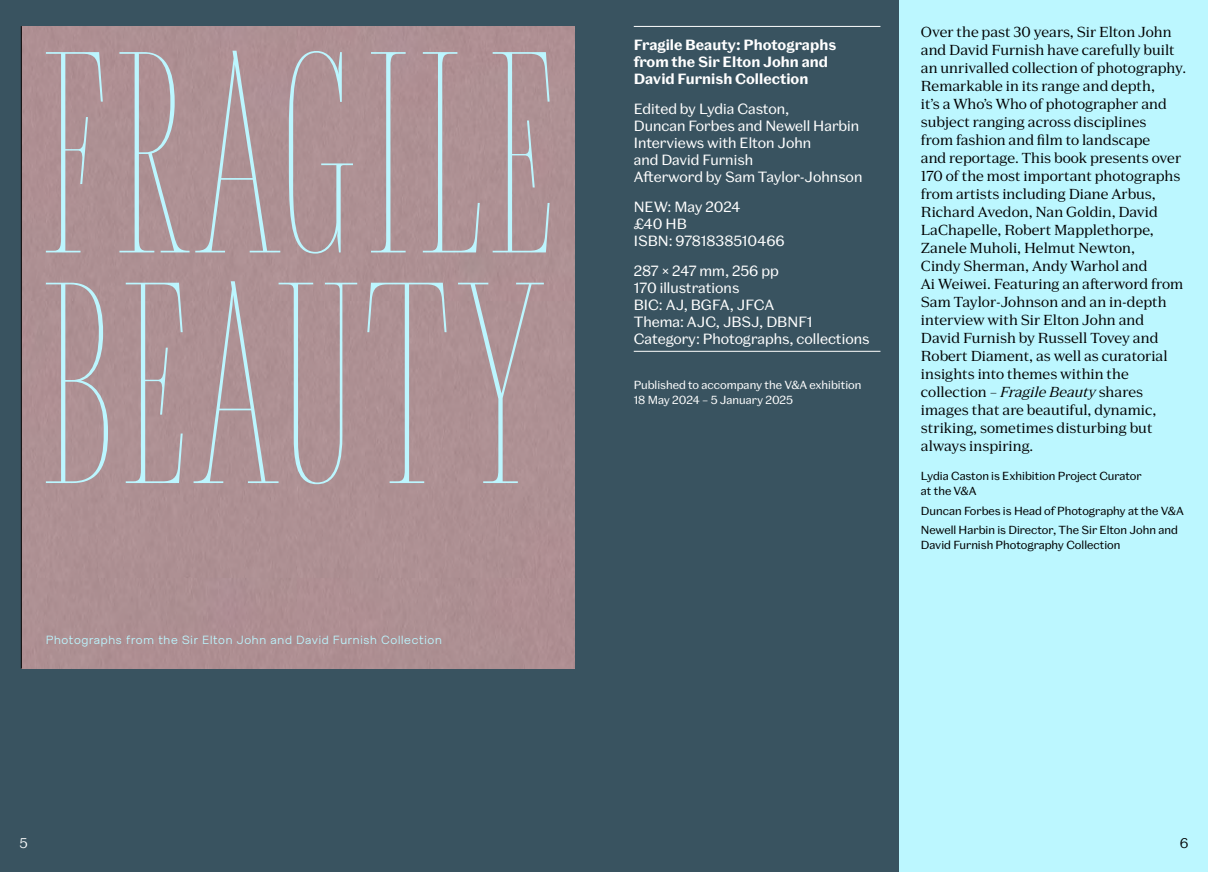
<style>
.page{position:relative;width:1208px;height:872px;background:#fff}
.page>*{position:absolute;margin:0;border:0;box-sizing:border-box;transform-origin:0 0}
.t1{font:14.25px/17.1px "Spiller";color:#fff}
.t2{font:700 14.25px/17.1px "Spiller";color:#fff}
.t3{font:13.95px/18px "Spiller Serif";color:#000}
.t4{font:300 13.5px "Spiller";color:#fff}
.t5{font:300 13.5px "Spiller";color:#000}
.t6{font:12.6px "Friedel Pro";color:#bcf6ff}
.t7{font:11.25px/15px "Spiller";color:#000}
.t8{font:11.25px/15px "Spiller";color:#fff}
.s1{font-style:italic}
</style>
<div class="page">
<div style="left:0;top:0;width:899px;height:872px;background:#395360"></div>
<div style="left:899px;top:0;width:309px;height:872px;background:#bcf7ff"></div>
<hr style="left:634px;top:26px;width:246px;height:1px;background:#fff">
<hr style="left:634px;top:351px;width:246px;height:1px;background:#fff">
<div style="left:22px;top:26px;width:552px;height:642px;background:#ae9093"></div>
<svg style="left:46px;top:51px;width:434px;height:202px;background:#af9a9e"></svg>
<svg style="left:492px;top:52px;width:57px;height:200px;background:#af9ca0"></svg>
<svg style="left:46px;top:281px;width:498px;height:203px;background:#ae999c"></svg>
<hr style="left:21px;top:26px;width:1px;height:642px;background:#000">
<p class="t6" style="left:46px;top:633px;width:398px">Photographs from the Sir Elton John and David Furnish Collection</p>
<p class="t2" style="left:634px;top:36px;width:204px">Fragile Beauty: Photographs from the Sir Elton John and<br>David Furnish Collection</p>
<p class="t1" style="left:634px;top:100px;width:230px">Edited by Lydia Caston,<br>Duncan Forbes and Newell Harbin<br>Interviews with Elton John<br>and David Furnish<br>Afterword by Sam Taylor-Johnson</p>
<p class="t1" style="left:634px;top:198px;width:152px">NEW: May 2024<br>£40 HB<br>ISBN: 9781838510466</p>
<p class="t1" style="left:634px;top:262px;width:237px">287 × 247 mm, 256 pp<br>170 illustrations<br>BIC: AJ, BGFA, JFCA<br>Thema: AJC, JBSJ, DBNF1<br>Category: Photographs, collections</p>
<p class="t8" style="left:634px;top:378px;width:229px">Published to accompany the V&amp;A exhibition<br>18 May 2024 – 5 January 2025</p>
<p class="t3" style="left:921px;top:23px;width:267px">Over the past 30 years, Sir Elton John and David Furnish have carefully built an unrivalled collection of photography.<br>Remarkable in its range and depth,<br>it’s a Who’s Who of photographer and subject ranging across disciplines<br>from fashion and film to landscape<br>and reportage. This book presents over 170 of the most important photographs from artists including Diane Arbus, Richard Avedon, Nan Goldin, David LaChapelle, Robert Mapplethorpe, Zanele Muholi, Helmut Newton,<br>Cindy Sherman, Andy Warhol and<br>Ai Weiwei. Featuring an afterword from Sam Taylor-Johnson and an in-depth interview with Sir Elton John and David Furnish by Russell Tovey and Robert Diament, as well as curatorial insights into themes within the collection – <span class="s1">Fragile Beauty</span> shares images that are beautiful, dynamic, striking, sometimes disturbing but always inspiring.</p>
<p class="t7" style="left:921px;top:469px;width:222px">Lydia Caston is Exhibition Project Curator at the V&amp;A</p>
<p class="t7" style="left:921px;top:501px;width:264px;line-height:19.2px">Duncan Forbes is Head of Photography at the V&amp;A<br>Newell Harbin is Director, The Sir Elton John and</p>
<p class="t7" style="left:921px;top:537px;width:201px">David Furnish Photography Collection</p>
<p class="t4" style="left:19px;top:835px;width:10px">5</p>
<p class="t5" style="left:1179px;top:835px;width:10px">6</p>
</div>
